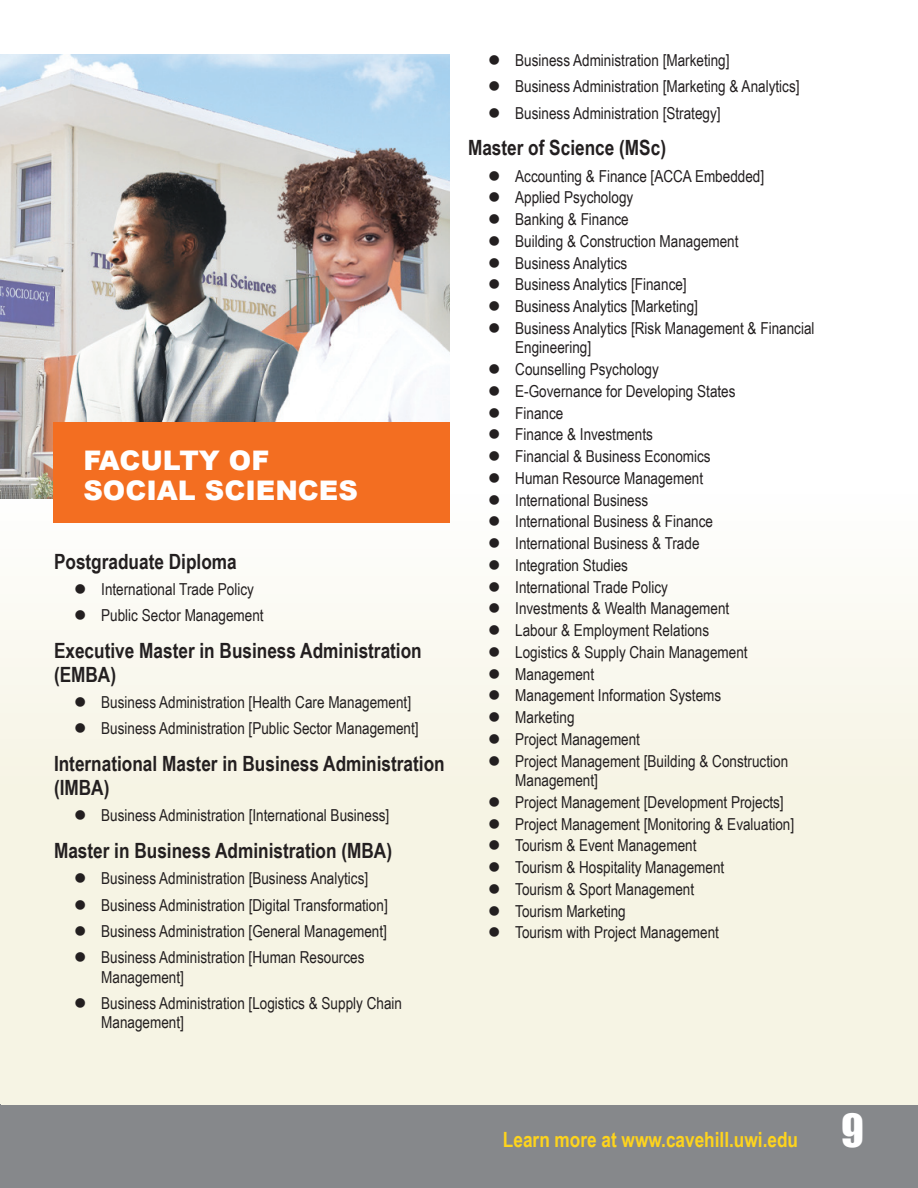
<style>
.page{position:relative;width:918px;height:1188px;background:#fff}
.page>*{position:absolute;margin:0;border:0;box-sizing:border-box;transform-origin:0 0}
.t1{font:900 27px "Arial";color:#fff}
.t2{font:700 21px/24px "Arial Narrow";color:#231f20}
.t3{font:700 21px "Arial Narrow";color:#fed41d}
.t4{font:16.5px/19.5px "Arial Narrow";color:#231f20}
.s1{font-family:"Impact";font-weight:400;font-size:42px;color:#fff}
</style>
<div class="page">
<div style="left:1px;top:60px;width:917px;height:1054px;background:linear-gradient(to bottom,#fff,#f4f2df)"></div>
<hr style="left:0;top:1104px;width:1px;height:84px;background:#86888b">
<div style="left:0;top:1105px;width:918px;height:83px;background:#86888b"></div>
<img style="left:0;top:54px;width:450px;height:444px">
<div style="left:53px;top:422px;width:397px;height:101px;background:#f36e21"></div>
<svg style="left:76px;top:584px;width:9px;height:10px"></svg>
<svg style="left:76px;top:610px;width:9px;height:10px"></svg>
<svg style="left:76px;top:697px;width:9px;height:10px"></svg>
<svg style="left:76px;top:723px;width:9px;height:10px"></svg>
<svg style="left:76px;top:810px;width:9px;height:10px"></svg>
<svg style="left:76px;top:873px;width:9px;height:10px"></svg>
<svg style="left:76px;top:900px;width:9px;height:9px"></svg>
<svg style="left:76px;top:926px;width:9px;height:10px"></svg>
<svg style="left:76px;top:952px;width:9px;height:10px"></svg>
<svg style="left:76px;top:998px;width:9px;height:10px"></svg>
<svg style="left:490px;top:60px;width:9px;height:5px"></svg>
<svg style="left:490px;top:81px;width:9px;height:10px"></svg>
<svg style="left:490px;top:108px;width:9px;height:9px"></svg>
<svg style="left:490px;top:171px;width:9px;height:9px"></svg>
<svg style="left:490px;top:192px;width:9px;height:10px"></svg>
<svg style="left:490px;top:214px;width:9px;height:10px"></svg>
<svg style="left:490px;top:236px;width:9px;height:10px"></svg>
<svg style="left:490px;top:258px;width:9px;height:9px"></svg>
<svg style="left:490px;top:279px;width:9px;height:10px"></svg>
<svg style="left:490px;top:301px;width:9px;height:10px"></svg>
<svg style="left:490px;top:323px;width:9px;height:10px"></svg>
<svg style="left:490px;top:364px;width:9px;height:10px"></svg>
<svg style="left:490px;top:386px;width:9px;height:10px"></svg>
<svg style="left:490px;top:408px;width:9px;height:9px"></svg>
<svg style="left:490px;top:429px;width:9px;height:10px"></svg>
<svg style="left:490px;top:451px;width:9px;height:10px"></svg>
<svg style="left:490px;top:473px;width:9px;height:10px"></svg>
<svg style="left:490px;top:495px;width:9px;height:9px"></svg>
<svg style="left:490px;top:516px;width:9px;height:10px"></svg>
<svg style="left:490px;top:538px;width:9px;height:10px"></svg>
<svg style="left:490px;top:560px;width:9px;height:10px"></svg>
<svg style="left:490px;top:582px;width:9px;height:9px"></svg>
<svg style="left:490px;top:603px;width:9px;height:10px"></svg>
<svg style="left:490px;top:625px;width:9px;height:10px"></svg>
<svg style="left:490px;top:647px;width:9px;height:10px"></svg>
<svg style="left:490px;top:669px;width:9px;height:9px"></svg>
<svg style="left:490px;top:690px;width:9px;height:10px"></svg>
<svg style="left:490px;top:712px;width:9px;height:10px"></svg>
<svg style="left:490px;top:734px;width:9px;height:10px"></svg>
<svg style="left:490px;top:756px;width:9px;height:9px"></svg>
<svg style="left:490px;top:797px;width:9px;height:10px"></svg>
<svg style="left:490px;top:819px;width:9px;height:9px"></svg>
<svg style="left:490px;top:840px;width:9px;height:10px"></svg>
<svg style="left:490px;top:862px;width:9px;height:10px"></svg>
<svg style="left:490px;top:884px;width:9px;height:10px"></svg>
<svg style="left:490px;top:906px;width:9px;height:9px"></svg>
<svg style="left:490px;top:927px;width:9px;height:10px"></svg>
<p class="t1" style="left:83px;top:441px;width:188px">FACULTY OF</p>
<p class="t1" style="left:83px;top:471px;width:276px">SOCIAL SCIENCES</p>
<p class="t2" style="left:54px;top:548px;width:184px">Postgraduate Diploma</p>
<p class="t4" style="left:101px;top:579px;width:154px">International Trade Policy</p>
<p class="t4" style="left:101px;top:605px;width:164px">Public Sector Management</p>
<p class="t2" style="left:54px;top:637px;width:369px">Executive Master in Business Administration (EMBA)</p>
<p class="t4" style="left:101px;top:692px;width:311px">Business Administration [Health Care Management]</p>
<p class="t4" style="left:101px;top:718px;width:319px">Business Administration [Public Sector Management]</p>
<p class="t2" style="left:54px;top:751px;width:392px">International Master in Business Administration (IMBA)</p>
<p class="t4" style="left:101px;top:805px;width:290px">Business Administration [International Business]</p>
<p class="t2" style="left:54px;top:838px;width:340px">Master in Business Administration (MBA)</p>
<p class="t4" style="left:101px;top:868px;width:269px">Business Administration [Business Analytics]</p>
<p class="t4" style="left:101px;top:894px;width:288px">Business Administration [Digital Transformation]</p>
<p class="t4" style="left:101px;top:921px;width:287px">Business Administration [General Management]</p>
<p class="t4" style="left:101px;top:947px;width:265px">Business Administration [Human Resources<br>Management]</p>
<p class="t4" style="left:101px;top:993px;width:302px">Business Administration [Logistics &amp; Supply Chain<br>Management]</p>
<p class="t4" style="left:515px;top:50px;width:216px">Business Administration [Marketing]</p>
<p class="t4" style="left:515px;top:76px;width:286px">Business Administration [Marketing &amp; Analytics]</p>
<p class="t4" style="left:515px;top:102px;width:207px">Business Administration [Strategy]</p>
<p class="t2" style="left:468px;top:135px;width:200px">Master of Science (MSc)</p>
<p class="t4" style="left:515px;top:165px;width:250px">Accounting &amp; Finance [ACCA Embedded]</p>
<p class="t4" style="left:515px;top:187px;width:120px">Applied Psychology</p>
<p class="t4" style="left:515px;top:209px;width:115px">Banking &amp; Finance</p>
<p class="t4" style="left:515px;top:231px;width:225px">Building &amp; Construction Management</p>
<p class="t4" style="left:515px;top:252px;width:114px">Business Analytics</p>
<p class="t4" style="left:515px;top:274px;width:173px">Business Analytics [Finance]</p>
<p class="t4" style="left:515px;top:296px;width:184px">Business Analytics [Marketing]</p>
<p class="t4" style="left:515px;top:318px;width:301px">Business Analytics [Risk Management &amp; Financial<br>Engineering]</p>
<p class="t4" style="left:515px;top:359px;width:145px">Counselling Psychology</p>
<p class="t4" style="left:515px;top:381px;width:222px">E-Governance for Developing States</p>
<p class="t4" style="left:515px;top:402px;width:50px">Finance</p>
<p class="t4" style="left:515px;top:424px;width:139px">Finance &amp; Investments</p>
<p class="t4" style="left:515px;top:446px;width:197px">Financial &amp; Business Economics</p>
<p class="t4" style="left:515px;top:468px;width:190px">Human Resource Management</p>
<p class="t4" style="left:515px;top:489px;width:135px">International Business</p>
<p class="t4" style="left:515px;top:511px;width:199px">International Business &amp; Finance</p>
<p class="t4" style="left:515px;top:533px;width:186px">International Business &amp; Trade</p>
<p class="t4" style="left:515px;top:555px;width:114px">Integration Studies</p>
<p class="t4" style="left:515px;top:576px;width:154px">International Trade Policy</p>
<p class="t4" style="left:515px;top:598px;width:216px">Investments &amp; Wealth Management</p>
<p class="t4" style="left:515px;top:620px;width:196px">Labour &amp; Employment Relations</p>
<p class="t4" style="left:515px;top:642px;width:234px">Logistics &amp; Supply Chain Management</p>
<p class="t4" style="left:515px;top:663px;width:80px">Management</p>
<p class="t4" style="left:515px;top:685px;width:208px">Management Information Systems</p>
<p class="t4" style="left:515px;top:707px;width:61px">Marketing</p>
<p class="t4" style="left:515px;top:729px;width:126px">Project Management</p>
<p class="t4" style="left:515px;top:750px;width:274px">Project Management [Building &amp; Construction<br>Management]</p>
<p class="t4" style="left:515px;top:792px;width:270px">Project Management [Development Projects]</p>
<p class="t4" style="left:515px;top:813px;width:281px">Project Management [Monitoring &amp; Evaluation]</p>
<p class="t4" style="left:515px;top:835px;width:183px">Tourism &amp; Event Management</p>
<p class="t4" style="left:515px;top:857px;width:211px">Tourism &amp; Hospitality Management</p>
<p class="t4" style="left:515px;top:879px;width:180px">Tourism &amp; Sport Management</p>
<p class="t4" style="left:515px;top:900px;width:112px">Tourism Marketing</p>
<p class="t4" style="left:515px;top:922px;width:205px">Tourism with Project Management</p>
<p class="t3" style="left:503px;top:1124px;width:363px">Learn more at www.cavehill.uwi.edu <span class="s1">9</span></p>
</div>
